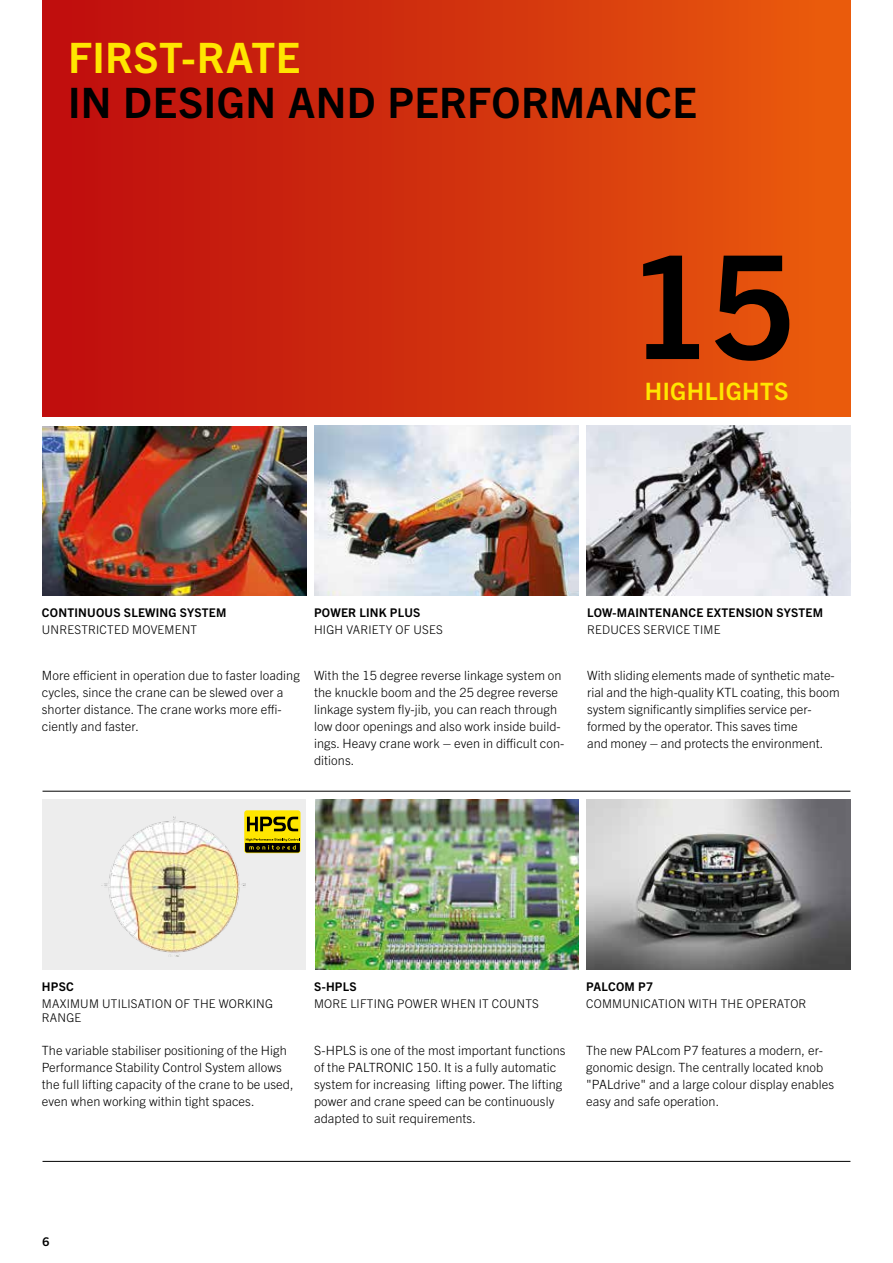
<style>
.page{position:relative;width:893px;height:1263px;background:#fff}
.page>*{position:absolute;margin:0;border:0;box-sizing:border-box;transform-origin:0 0}
.t1{font:700 144px "Trade Gothic Next LT Pro";color:#000}
.t2{font:700 42px "Trade Gothic Next LT Pro";letter-spacing:.01em;color:#000}
.t3{font:700 42px "Trade Gothic Next LT Pro";letter-spacing:.01em;color:#ffe600}
.t4{font:700 24px "Trade Gothic Next LT Pro";letter-spacing:.02em;color:#ffe600}
.t5{font:300 12.75px/17px "Trade Gothic Next LT Pro";letter-spacing:.005em;color:#000}
.t6{font:300 12px/14.4px "Trade Gothic Next LT Pro";letter-spacing:.02em;color:#000}
.t7{font:700 12px "Trade Gothic Next LT Pro";letter-spacing:.02em;color:#000}
</style>
<div class="page">
<hr style="left:43px;top:1161px;width:807px;height:1px;background:#000">
<div style="left:43px;top:800px;width:263px;height:170px;background:#ededed"></div>
<img style="left:102px;top:817px;width:143px;height:139px">
<div style="left:43px;top:0;width:807px;height:417px;background:linear-gradient(to right,#bc0a0e,#e95b0d)"></div>
<img style="left:587px;top:425px;width:263px;height:171px">
<img style="left:315px;top:800px;width:263px;height:170px">
<img style="left:587px;top:800px;width:263px;height:170px">
<div style="left:244px;top:810px;width:57px;height:43px;background:#ffe600;border-radius:3px"></div>
<svg style="left:247px;top:817px;width:51px;height:14px"></svg>
<svg style="left:245px;top:838px;width:55px;height:14px"></svg>
<hr style="left:43px;top:791px;width:807px;height:1px;background:#000">
<img style="left:43px;top:427px;width:263px;height:169px">
<img style="left:315px;top:425px;width:263px;height:171px">
<h2 class="t3" style="left:68px;top:28px;width:234px">FIRST-RATE</h2>
<h2 class="t2" style="left:68px;top:73px;width:630px">IN DESIGN AND PERFORMANCE</h2>
<h1 class="t1" style="left:629px;top:206px;width:167px">15</h1>
<h3 class="t4" style="left:645px;top:375px;width:145px">HIGHLIGHTS</h3>
<p class="t7" style="left:42px;top:604px;width:186px">CONTINUOUS SLEWING SYSTEM</p>
<p class="t6" style="left:42px;top:621px;width:157px">UNRESTRICTED MOVEMENT</p>
<p class="t5" style="left:42px;top:666px;width:259px">More efficient in operation due to faster loading cycles, since the crane can be slewed over a shorter distance. The crane works more effi&shy;ciently and faster.</p>
<p class="t7" style="left:314px;top:604px;width:108px">POWER LINK PLUS</p>
<p class="t6" style="left:314px;top:621px;width:130px">HIGH VARIETY OF USES</p>
<p class="t5" style="left:314px;top:666px;width:252px">With the 15 degree reverse linkage system on the knuckle boom and the 25 degree reverse linkage system fly-jib, you can reach through low door openings and also work inside build&shy;ings. Heavy crane work – even in difficult con&shy;ditions.</p>
<p class="t7" style="left:587px;top:604px;width:237px">LOW-MAINTENANCE EXTENSION SYSTEM</p>
<p class="t6" style="left:587px;top:621px;width:135px">REDUCES SERVICE TIME</p>
<p class="t5" style="left:587px;top:666px;width:254px">With sliding elements made of synthetic mate&shy;rial and the high-quality KTL coating, this boom system significantly simplifies service per&shy;formed by the operator. This saves time<br>and money – and protects the environment.</p>
<p class="t7" style="left:42px;top:978px;width:34px">HPSC</p>
<p class="t6" style="left:42px;top:995px;width:233px">MAXIMUM UTILISATION OF THE WORKING<br>RANGE</p>
<p class="t5" style="left:42px;top:1041px;width:253px">The variable stabiliser positioning of the High Performance Stability Control System allows the full lifting capacity of the crane to be used, even when working within tight spaces.</p>
<p class="t7" style="left:314px;top:978px;width:44px">S-HPLS</p>
<p class="t6" style="left:314px;top:995px;width:226px">MORE LIFTING POWER WHEN IT COUNTS</p>
<p class="t5" style="left:314px;top:1041px;width:253px">S-HPLS is one of the most important functions of the PALTRONIC 150. It is a fully automatic system for increasing lifting power. The lifting power and crane speed can be continuously adapted to suit requirements.</p>
<p class="t7" style="left:586px;top:978px;width:68px">PALCOM P7</p>
<p class="t6" style="left:586px;top:995px;width:222px">COMMUNICATION WITH THE OPERATOR</p>
<p class="t5" style="left:586px;top:1041px;width:249px">The new PALcom P7 features a modern, er&shy;gonomic design. The centrally located knob "PALdrive" and a large colour display enables easy and safe operation.</p>
<p class="t7" style="left:43px;top:1233px;width:8px">6</p>
</div>
